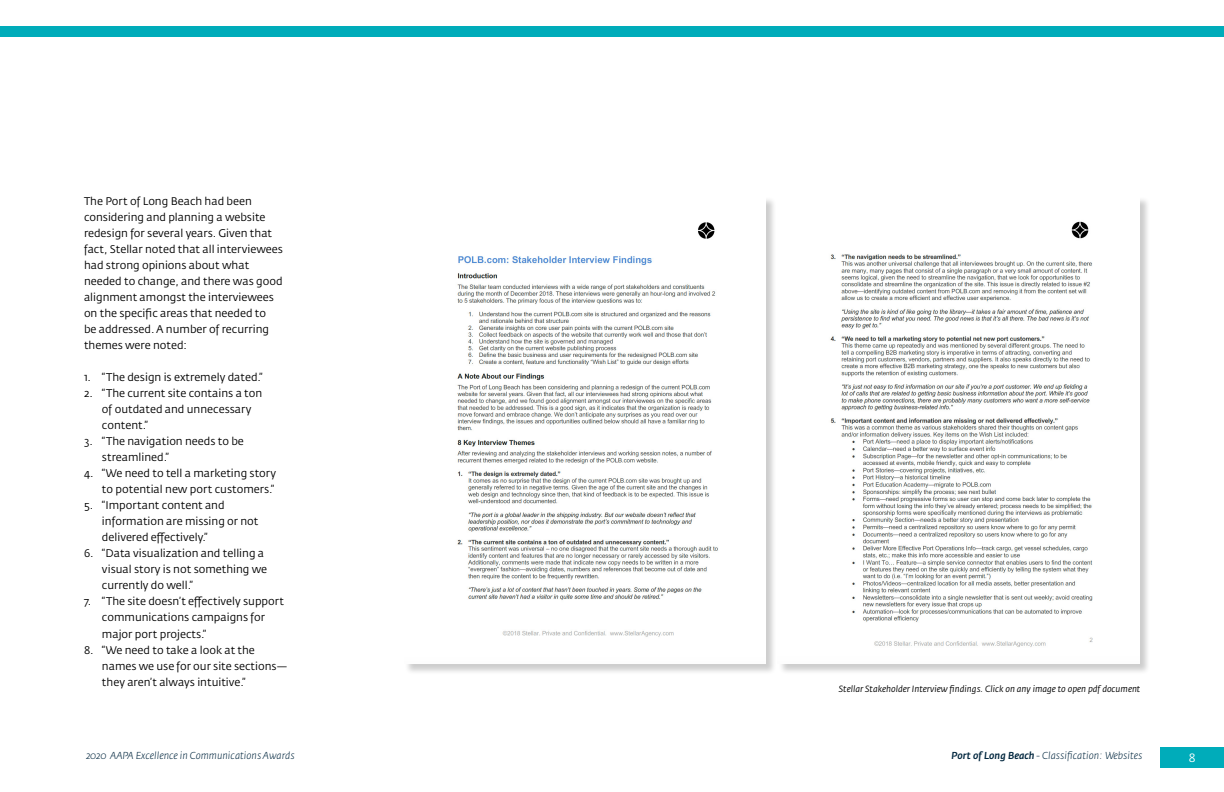
<style>
.page{position:relative;width:1224px;height:792px;background:#fff}
.page>*{position:absolute;margin:0;border:0;box-sizing:border-box;transform-origin:0 0}
.t1{font:12px "Fedra Sans Std";color:#fff}
.t2{font:11px/16px "Fedra Sans Std";color:#000}
.t3{font:italic 300 10px "Fedra Sans Std";color:#00263e}
.t4{font:italic 9px "Fedra Sans Std";color:#000}
.s1{font-weight:500}
</style>
<div class="page">
<div style="left:612px;top:26px;width:612px;height:12px;background:#00acba"></div>
<div style="left:1161px;top:748px;width:63px;height:20px;background:#00acba"></div>
<div style="left:0;top:26px;width:612px;height:12px;background:#00acba"></div>
<div style="left:405px;top:196px;width:372px;height:479px;background:#000;opacity:.2"></div>
<img style="left:405px;top:196px;width:360px;height:468px">
<div style="left:778px;top:196px;width:373px;height:479px;background:#000;opacity:.2"></div>
<img style="left:778px;top:196px;width:362px;height:468px">
<p class="t2" style="left:84px;top:194px;width:200px">The Port of Long Beach had been considering and planning a website redesign for several years. Given that fact, Stellar noted that all interviewees had strong opinions about what needed to change, and there was good alignment amongst the interviewees on the specific areas that needed to<br>be addressed. A number of recurring themes were noted:</p>
<p class="t2" style="left:84px;top:370px;width:180px">1. “The design is extremely dated.”</p>
<p class="t2" style="left:102px;top:386px;width:162px;text-indent:-18px">2. “The current site contains a ton of outdated and unnecessary content.”</p>
<p class="t2" style="left:102px;top:434px;width:143px;text-indent:-18px">3. “The navigation needs to be streamlined.”</p>
<p class="t2" style="left:84px;top:466px;width:194px;text-align:right">4. “We need to tell a marketing story to potential new port customers.”</p>
<p class="t2" style="left:102px;top:498px;width:158px;text-indent:-18px">5. “Important content and information are missing or not delivered effectively.”</p>
<p class="t2" style="left:102px;top:546px;width:167px;text-indent:-18px">6. “Data visualization and telling a visual story is not something we currently do well.”</p>
<p class="t2" style="left:102px;top:594px;width:184px;text-indent:-18px">7. “The site doesn’t effectively support communications campaigns for major port projects.”</p>
<p class="t2" style="left:102px;top:642px;width:187px;text-indent:-18px">8. “We need to take a look at the names we use for our site sections— they aren’t always intuitive.”</p>
<p class="t4" style="left:839px;top:684px;width:303px">Stellar Stakeholder Interview findings. Click on any image to open pdf document</p>
<p class="t3" style="left:86px;top:750px;width:210px">2020 AAPA Excellence in Communications Awards</p>
<p class="t3" style="left:952px;top:750px;width:192px"><span class="s1">Port of Long Beach</span> - Classification: Websites</p>
<p class="t1" style="left:1189px;top:750px;width:8px">8</p>
</div>
